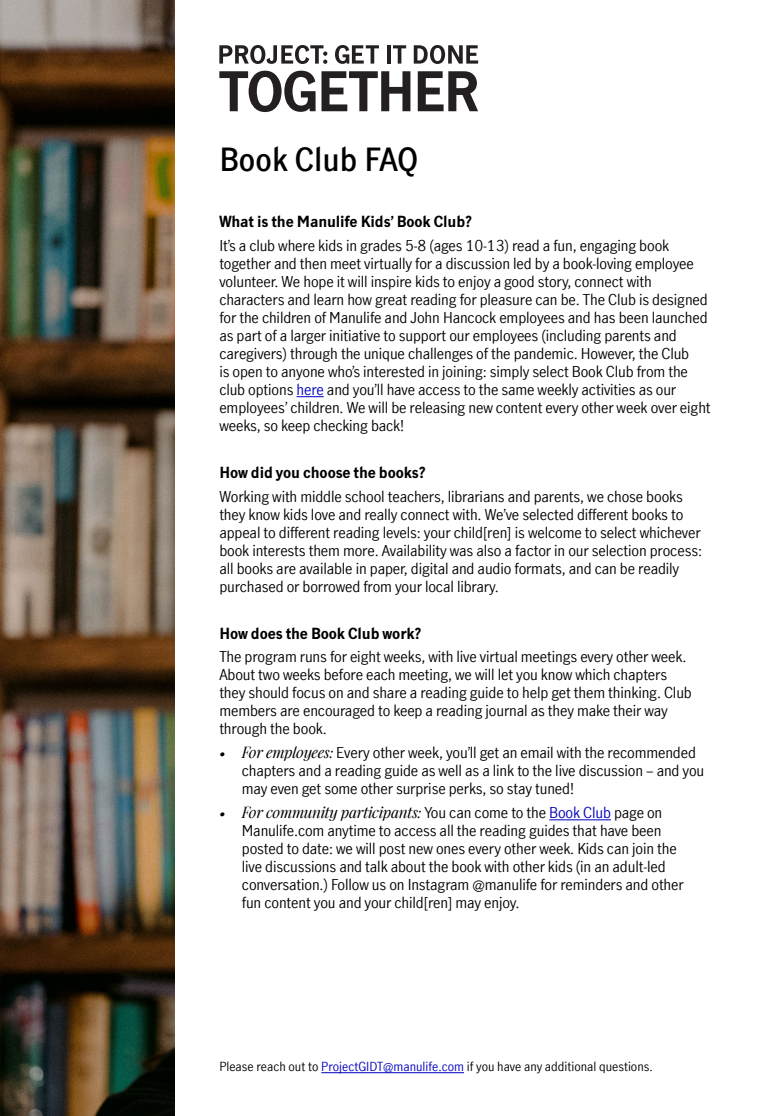
<style>
.page{position:relative;width:765px;height:1116px;background:#fff}
.page>*{position:absolute;margin:0;border:0;box-sizing:border-box;transform-origin:0 0}
.t1{font:600 31.25px "Manulife JH Sans Optimized";color:#000}
.t2{font:15px/18px "Manulife JH Sans Optimized";letter-spacing:-.01em;color:#000}
.t3{font:700 15px "Manulife JH Sans Optimized";letter-spacing:-.01em;color:#000}
.t4{font:italic 15px "Manulife JH Serif Optimized";letter-spacing:-.01em;color:#000}
.t5{font:12.5px "Manulife JH Sans Optimized";color:#000}
.s1{color:#0000c1}
.s2{font-family:"Manulife JH Serif Optimized";font-style:italic}
.s3{font-family:"Manulife JH Sans Optimized";font-style:normal}
.s4{font-family:"Manulife JH Sans Optimized";font-style:normal;color:#0000c1}
</style>
<div class="page">
<hr style="left:321px;top:1072px;width:143px;height:1px;background:#0000c1">
<svg style="left:297px;top:396px;width:27px;height:1px"></svg>
<hr style="left:549px;top:819px;width:62px;height:1px;background:#0000c1">
<svg style="left:219px;top:71px;width:191px;height:41px"></svg>
<svg style="left:418px;top:71px;width:60px;height:40px"></svg>
<svg style="left:335px;top:45px;width:44px;height:19px"></svg>
<hr style="left:387px;top:45px;width:4px;height:19px;background:#241f21">
<svg style="left:393px;top:45px;width:13px;height:19px"></svg>
<svg style="left:414px;top:45px;width:64px;height:19px"></svg>
<svg style="left:219px;top:45px;width:108px;height:19px"></svg>
<img style="left:0;top:0;width:174px;height:1116px">
<h1 class="t1" style="left:219px;top:138px;width:200px">Book Club FAQ</h1>
<p class="t3" style="left:219px;top:211px;width:254px">What is the Manulife Kids’ Book Club?</p>
<p class="t2" style="left:219px;top:235px;width:493px">It’s a club where kids in grades 5-8 (ages 10-13) read a fun, engaging book together and then meet virtually for a discussion led by a book-loving employee volunteer. We hope it will inspire kids to enjoy a good story, connect with characters and learn how great reading for pleasure can be. The Club is designed for the children of Manulife and John Hancock employees and has been launched as part of a larger initiative to support our employees (including parents and caregivers) through the unique challenges of the pandemic. However, the Club<br>is open to anyone who’s interested in joining: simply select Book Club from the club options <span class="s1">here</span> and you’ll have access to the same weekly activities as our employees’ children. We will be releasing new content every other week over eight weeks, so keep checking back!</p>
<p class="t3" style="left:219px;top:462px;width:208px">How did you choose the books?</p>
<p class="t2" style="left:219px;top:486px;width:484px">Working with middle school teachers, librarians and parents, we chose books they know kids love and really connect with. We’ve selected different books to appeal to different reading levels: your child[ren] is welcome to select whichever book interests them more. Availability was also a factor in our selection process: all books are available in paper, digital and audio formats, and can be readily purchased or borrowed from your local library.</p>
<p class="t3" style="left:219px;top:623px;width:204px">How does the Book Club work?</p>
<p class="t2" style="left:219px;top:647px;width:474px">The program runs for eight weeks, with live virtual meetings every other week.<br>About two weeks before each meeting, we will let you know which chapters they should focus on and share a reading guide to help get them thinking. Club members are encouraged to keep a reading journal as they make their way through the book.</p>
<p class="t2" style="left:242px;top:743px;width:464px;text-indent:-22px"><span class="s2">• For employees:</span> Every other week, you’ll get an email with the recommended chapters and a reading guide as well as a link to the live discussion – and you may even get some other surprise perks, so stay tuned!</p>
<p class="t4" style="left:219px;top:801px;width:445px">• For community participants: <span class="s3">You can come to the</span> <span class="s4">Book Club</span> <span class="s3">page on</span></p>
<p class="t2" style="left:242px;top:820px;width:443px">Manulife.com anytime to access all the reading guides that have been posted to date: we will post new ones every other week. Kids can join the live discussions and talk about the book with other kids (in an adult-led conversation.) Follow us on Instagram @manulife for reminders and other fun content you and your child[ren] may enjoy.</p>
<p class="t5" style="left:219px;top:1057px;width:435px">Please reach out to <span class="s1">ProjectGIDT@manulife.com</span> if you have any additional questions.</p>
</div>
